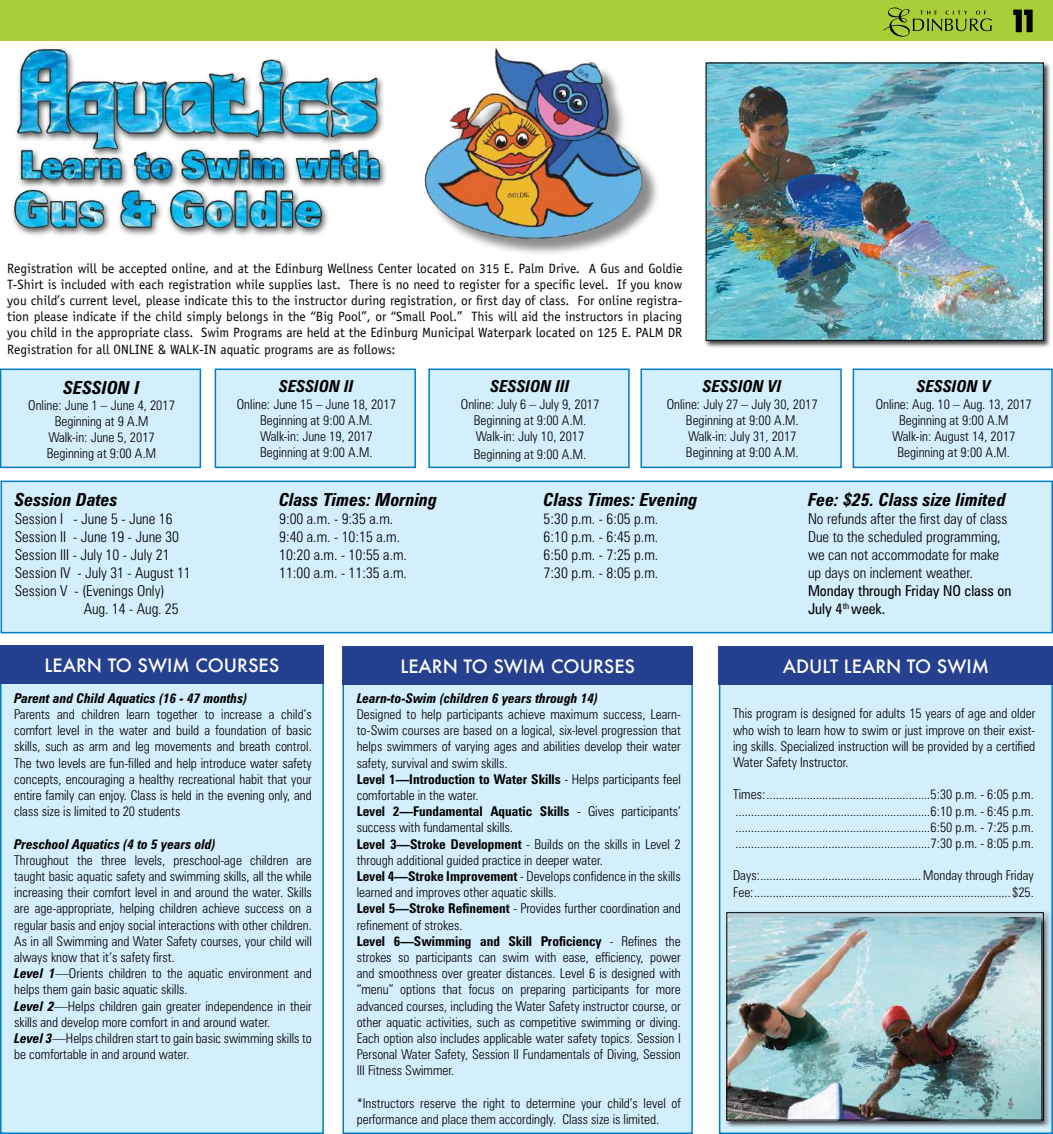
<style>
.page{position:relative;width:1053px;height:1134px;background:#fff}
.page>*{position:absolute;margin:0;border:0;box-sizing:border-box;transform-origin:0 0}
.t1{font:italic 700 condensed 18px "Zurich BT";color:#000}
.t2{font:500 18px "Futura";color:#fff}
.t3{font:italic 700 condensed 16.5px "Zurich BT";color:#000}
.t4{font:300 condensed 15px/18px "Zurich BT";color:#000}
.t5{font:condensed 15px/18px "Zurich BT";color:#000}
.t6{font:300 condensed 13.5px/16.2px "Zurich BT";color:#000;text-align:center}
.t7{font:13.5px/16.2px "Officina Sans";color:#000;text-align:justify}
.t8{font:italic 700 condensed 13.5px "Zurich BT";color:#000}
.s1{font-weight:700;font-style:italic}
.s2{font-weight:700}
</style>
<div class="page">
<div style="left:1px;top:0;width:1052px;height:41px;background:#a9cf38"></div>
<svg style="left:883px;top:7px;width:109px;height:30px"></svg>
<svg style="left:1013px;top:10px;width:20px;height:22px"></svg>
<div style="left:1px;top:682px;width:322px;height:451px;background:#d4effc"></div>
<div style="left:0;top:681px;width:324px;height:453px;border:2px solid #007dc5"></div>
<div style="left:343px;top:682px;width:349px;height:451px;background:#d4effc"></div>
<div style="left:342px;top:681px;width:351px;height:453px;border:2px solid #007dc5"></div>
<div style="left:720px;top:682px;width:332px;height:451px;background:#d4effc"></div>
<div style="left:719px;top:681px;width:334px;height:453px;border:2px solid #007dc5"></div>
<div style="left:1px;top:481px;width:1051px;height:152px;background:#d4effc"></div>
<div style="left:1px;top:481px;width:1052px;height:152px;border:2px solid #007dc5"></div>
<div style="left:1px;top:369px;width:199px;height:98px;background:#d4effc"></div>
<div style="left:0;top:369px;width:201px;height:99px;border:2px solid #007dc5"></div>
<div style="left:215px;top:369px;width:200px;height:98px;background:#d4effc"></div>
<div style="left:215px;top:369px;width:201px;height:99px;border:2px solid #007dc5"></div>
<div style="left:429px;top:369px;width:200px;height:98px;background:#d4effc"></div>
<div style="left:428px;top:369px;width:202px;height:99px;border:2px solid #007dc5"></div>
<div style="left:641px;top:369px;width:200px;height:98px;background:#d4effc"></div>
<div style="left:641px;top:369px;width:201px;height:99px;border:2px solid #007dc5"></div>
<div style="left:853px;top:369px;width:199px;height:98px;background:#d4effc"></div>
<div style="left:853px;top:369px;width:200px;height:99px;border:2px solid #007dc5"></div>
<div style="left:0;top:646px;width:324px;height:38px;background:#25408f"></div>
<div style="left:342px;top:646px;width:351px;height:38px;background:#25408f"></div>
<div style="left:719px;top:646px;width:334px;height:38px;background:#25408f"></div>
<div style="left:705px;top:61px;width:347px;height:288px;background:#000;opacity:.75"></div>
<img style="left:708px;top:65px;width:334px;height:274px">
<div style="left:706px;top:63px;width:338px;height:278px;border:1px solid #000"></div>
<div style="left:725px;top:911px;width:326px;height:217px;background:#000;opacity:.75"></div>
<img style="left:728px;top:917px;width:313px;height:202px">
<div style="left:726px;top:912px;width:318px;height:209px;border:1px solid #000"></div>
<img style="left:424px;top:47px;width:234px;height:207px">
<img style="left:12px;top:48px;width:374px;height:188px">
<p class="t7" style="left:7px;top:260px;width:677px">Registration will be accepted online, and at the Edinburg Wellness Center located on 315 E. Palm Drive. A Gus and Goldie T-Shirt is included with each registration while supplies last. There is no need to register for a specific level. If you know you child’s current level, please indicate this to the instructor during registration, or first day of class. For online registra&shy;tion please indicate if the child simply belongs in the “Big Pool”, or “Small Pool.” This will aid the instructors in placing you child in the appropriate class. Swim Programs are held at the Edinburg Municipal Waterpark located on 125 E. PALM DR Registration for all ONLINE &amp; WALK-IN aquatic programs are as follows:</p>
<h1 class="t1" style="left:64px;top:376px;width:10px">SESSIO</h1>
<h1 class="t1" style="left:118px;top:376px;width:23px">N I</h1>
<p class="t6" style="left:28px;top:397px;width:148px">Online: June 1 – June 4, 2017<br>Beginning at 9 A.M<br>Walk-in: June 5, 2017<br>Beginning at 9:00 A.M</p>
<p class="t3" style="left:279px;top:377px;width:10px">SESSIO</p>
<p class="t3" style="left:329px;top:377px;width:21px">N II</p>
<p class="t6" style="left:237px;top:396px;width:161px">Online: June 15 – June 18, 2017<br>Beginning at 9:00 A.M.<br>Walk-in: June 19, 2017<br>Beginning at 9:00 A.M.</p>
<p class="t3" style="left:491px;top:377px;width:10px">SESSIO</p>
<p class="t3" style="left:540px;top:377px;width:21px">N III</p>
<p class="t6" style="left:461px;top:396px;width:140px">Online: July 6 – July 9, 2017<br>Beginning at 9:00 A.M.<br>Walk-in: July 10, 2017</p>
<p class="t6" style="left:474px;top:446px;width:114px">Beginning at 9:00 A.M.</p>
<p class="t3" style="left:703px;top:377px;width:10px">SESSIO</p>
<p class="t3" style="left:753px;top:377px;width:30px">N VI</p>
<p class="t6" style="left:667px;top:396px;width:152px">Online: July 27 – July 30, 2017<br>Beginning at 9:00 A.M.<br>Walk-in: July 31, 2017<br>Beginning at 9:00 A.M.</p>
<p class="t3" style="left:917px;top:377px;width:10px">SESSIO</p>
<p class="t3" style="left:967px;top:377px;width:26px">N V</p>
<p class="t6" style="left:876px;top:396px;width:158px">Online: Aug. 10 – Aug. 13, 2017<br>Beginning at 9:00 A.M<br>Walk-in: August 14, 2017<br>Beginning at 9:00 A.M.</p>
<h1 class="t1" style="left:15px;top:488px;width:105px">Session Dates</h1>
<p class="t4" style="left:15px;top:509px;width:159px">Session I - June 5 - June 16</p>
<p class="t4" style="left:15px;top:527px;width:166px">Session II - June 19 - June 30</p>
<p class="t4" style="left:15px;top:545px;width:156px">Session III - July 10 - July 21</p>
<p class="t4" style="left:15px;top:563px;width:178px">Session IV - July 31 - August 11</p>
<p class="t4" style="left:15px;top:581px;width:152px">Session V - (Evenings Only)</p>
<p class="t4" style="left:84px;top:599px;width:97px">Aug. 14 - Aug. 25</p>
<h1 class="t1" style="left:279px;top:488px;width:160px">Class Times: Morning</h1>
<p class="t4" style="left:279px;top:509px;width:129px">9:00 a.m. - 9:35 a.m.<br>9:40 a.m. - 10:15 a.m.<br>10:20 a.m. - 10:55 a.m.<br>11:00 a.m. - 11:35 a.m.</p>
<h1 class="t1" style="left:544px;top:488px;width:156px">Class Times: Evening</h1>
<p class="t4" style="left:544px;top:509px;width:116px;text-align:justify">5:30 p.m. - 6:05 p.m.<br>6:10 p.m. - 6:45 p.m.<br>6:50 p.m. - 7:25 p.m.<br>7:30 p.m. - 8:05 p.m.</p>
<h1 class="t1" style="left:808px;top:488px;width:199px">Fee: $25. Class size limited</h1>
<p class="t4" style="left:808px;top:509px;width:201px">No refunds after the first day of class Due to the scheduled programming, we can not accommodate for make up days on inclement weather.</p>
<p class="t5" style="left:808px;top:581px;width:205px">Monday through Friday NO class on<br>July 4<sup>th</sup> week.</p>
<h1 class="t2" style="left:45px;top:653px;width:178px">LEARN TO SWIM COUR</h1>
<h1 class="t2" style="left:248px;top:653px;width:33px">SES</h1>
<h1 class="t2" style="left:400px;top:653px;width:178px">LEARN TO SWIM COUR</h1>
<h1 class="t2" style="left:604px;top:653px;width:33px">SES</h1>
<h1 class="t2" style="left:783px;top:653px;width:13px">ADULT</h1>
<h1 class="t2" style="left:844px;top:653px;width:32px">LEARN</h1>
<h1 class="t2" style="left:907px;top:653px;width:71px">TO SWIM</h1>
<p class="t8" style="left:14px;top:690px;width:235px">Parent and Child Aquatics (16 - 47 months)</p>
<p class="t6" style="left:14px;top:706px;width:299px;text-align:justify">Parents and children learn together to increase a child’s comfort level in the water and build a foundation of basic skills, such as arm and leg movements and breath control.<br>The two levels are fun-filled and help introduce water safety concepts, encouraging a healthy recreational habit that your entire family can enjoy. Class is held in the evening only, and class size is limited to 20 students</p>
<p class="t8" style="left:14px;top:836px;width:203px">Preschool Aquatics (4 to 5 years old)</p>
<p class="t6" style="left:14px;top:852px;width:299px;text-align:left">Throughout the three levels, preschool-age children are taught basic aquatic safety and swimming skills, all the while increasing their comfort level in and around the water. Skills are age-appropriate, helping children achieve success on a regular basis and enjoy social interactions with other children.<br>As in all Swimming and Water Safety courses, your child will always know that it’s safety first.<br><span class="s1">Level 1</span>—Orients children to the aquatic environment and helps them gain basic aquatic skills.<br><span class="s1">Level 2</span>—Helps children gain greater independence in their skills and develop more comfort in and around water.<br><span class="s1">Level 3</span>—Helps children start to gain basic swimming skills to be comfortable in and around water.</p>
<p class="t8" style="left:357px;top:690px;width:243px">Learn-to-Swim (children 6 years through 14)</p>
<p class="t6" style="left:357px;top:706px;width:326px;text-align:left">Designed to help participants achieve maximum success, Learn&shy;to-Swim courses are based on a logical, six-level progression that helps swimmers of varying ages and abilities develop their water safety, survival and swim skills.<br><span class="s2">Level 1—Introduction to Water Skills</span> - Helps participants feel comfortable in the water.<br><span class="s2">Level 2—Fundamental Aquatic Skills</span> - Gives participants’ success with fundamental skills.<br><span class="s2">Level 3—Stroke Development</span> - Builds on the skills in Level 2 through additional guided practice in deeper water.<br><span class="s2">Level 4—Stroke Improvement</span> - Develops confidence in the skills learned and improves other aquatic skills.<br><span class="s2">Level 5—Stroke Refinement</span> - Provides further coordination and refinement of strokes.<br><span class="s2">Level 6—Swimming and Skill Proficiency</span> - Refines the strokes so participants can swim with ease, efficiency, power and smoothness over greater distances. Level 6 is designed with “menu” options that focus on preparing participants for more advanced courses, including the Water Safety instructor course, or other aquatic activities, such as competitive swimming or diving.<br>Each option also includes applicable water safety topics. Session I Personal Water Safety, Session II Fundamentals of Diving, Session III Fitness Swimmer.</p>
<p class="t6" style="left:357px;top:1095px;width:326px;text-align:left">*Instructors reserve the right to determine your child’s level of performance and place them accordingly. Class size is limited.</p>
<p class="t6" style="left:733px;top:705px;width:304px;text-align:justify">This program is designed for adults 15 years of age and older who wish to learn how to swim or just improve on their exist&shy;ing skills. Specialized instruction will be provided by a certified Water Safety Instructor.</p>
<p class="t6" style="left:733px;top:786px;width:302px;text-align:justify">Times:.....................................................5:30 p.m. - 6:05 p.m. ...............................................................6:10 p.m. - 6:45 p.m. ...............................................................6:50 p.m. - 7:25 p.m. ...............................................................7:30 p.m. - 8:05 p.m.</p>
<p class="t6" style="left:733px;top:867px;width:302px;text-align:left">Days:.................................................... Monday through Friday<br>Fee:...................................................................................$25.</p>
</div>
